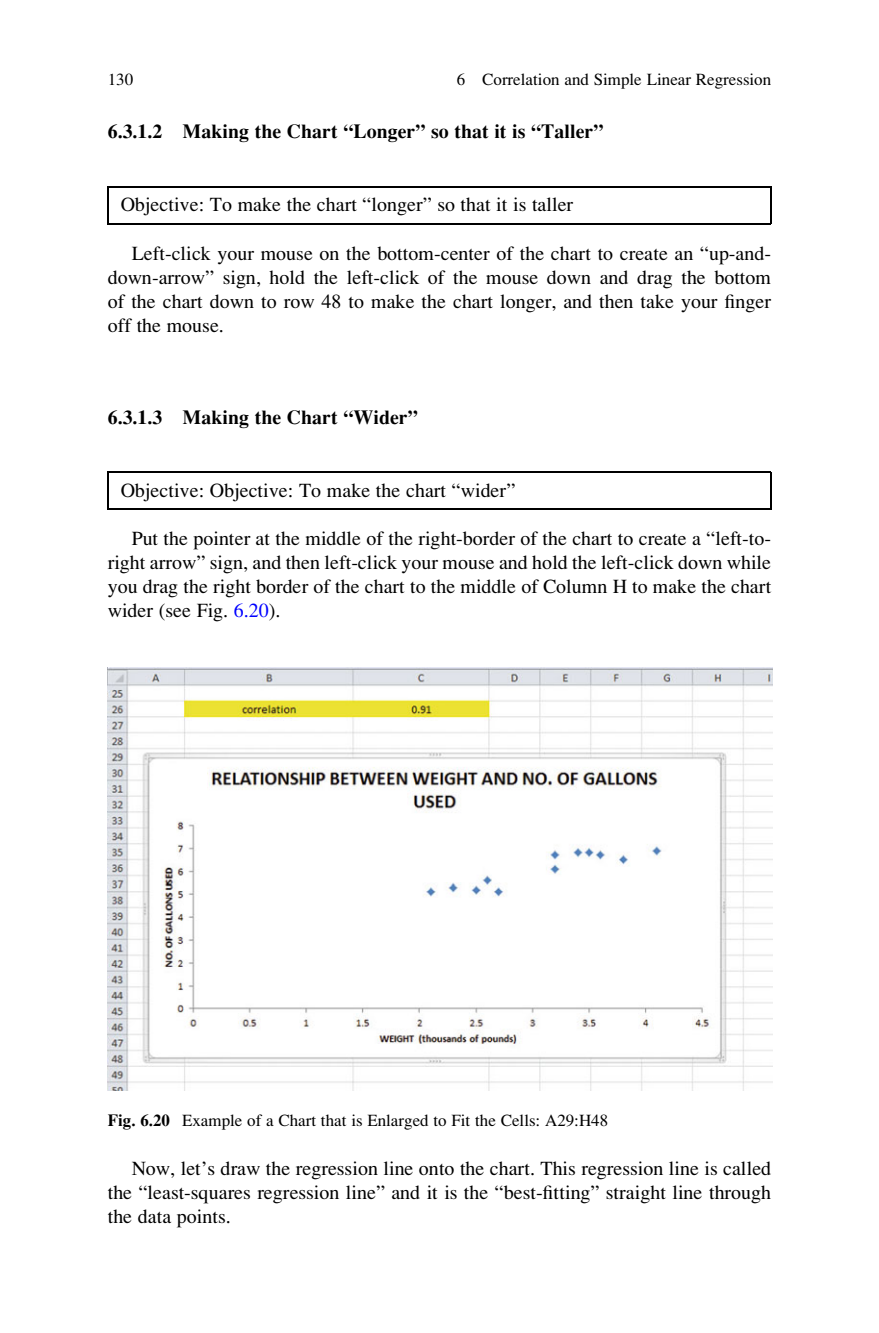
<style>
.page{position:relative;width:879px;height:1333px;background:#fff}
.page>*{position:absolute;margin:0;border:0;box-sizing:border-box;transform-origin:0 0}
.t1{font:20px/24px "Adv P6975";color:#000;text-align:justify}
.t2{font:20px "Adv P6960";color:#000}
.t3{font:17px "Adv P6975";color:#000}
.s1{color:#00f}
.s2{font-family:"Adv P6960"}
</style>
<div class="page">
<hr style="left:108px;top:186px;width:663px;height:1px;background:#000">
<hr style="left:108px;top:223px;width:663px;height:1px;background:#000">
<hr style="left:108px;top:186px;width:1px;height:38px;background:#000">
<hr style="left:770px;top:186px;width:1px;height:38px;background:#000">
<hr style="left:108px;top:471px;width:663px;height:1px;background:#000">
<hr style="left:108px;top:508px;width:663px;height:1px;background:#000">
<hr style="left:108px;top:471px;width:1px;height:38px;background:#000">
<hr style="left:770px;top:471px;width:1px;height:38px;background:#000">
<img style="left:108px;top:667px;width:664px;height:423px">
<p class="t3" style="left:108px;top:73px;width:27px">130</p>
<p class="t3" style="left:457px;top:73px;width:316px">6 Correlation and Simple Linear Regression</p>
<p class="t2" style="left:108px;top:125px;width:497px">6.3.1.2 Making the Chart “Longer” so that it is “Taller”</p>
<p class="t1" style="left:121px;top:194px;width:454px">Objective: To make the chart “longer” so that it is taller</p>
<p class="t1" style="left:108px;top:243px;width:665px;text-indent:24px">Left-click your mouse on the bottom-center of the chart to create an “up-and&shy;down-arrow” sign, hold the left-click of the mouse down and drag the bottom of the chart down to row 48 to make the chart longer, and then take your finger off the mouse.</p>
<p class="t2" style="left:108px;top:410px;width:311px">6.3.1.3 Making the Chart “Wider”</p>
<p class="t1" style="left:121px;top:480px;width:396px">Objective: Objective: To make the chart “wider”</p>
<p class="t1" style="left:108px;top:528px;width:665px;text-indent:24px">Put the pointer at the middle of the right-border of the chart to create a “left-to&shy;right arrow” sign, and then left-click your mouse and hold the left-click down while you drag the right border of the chart to the middle of Column H to make the chart wider (see Fig. <span class="s1">6.20</span>).</p>
<p class="t3" style="left:108px;top:1114px;width:502px"><span class="s2">Fig. 6.20</span> Example of a Chart that is Enlarged to Fit the Cells: A29:H48</p>
<p class="t1" style="left:108px;top:1158px;width:665px;text-indent:24px">Now, let’s draw the regression line onto the chart. This regression line is called the “least-squares regression line” and it is the “best-fitting” straight line through the data points.</p>
</div>
